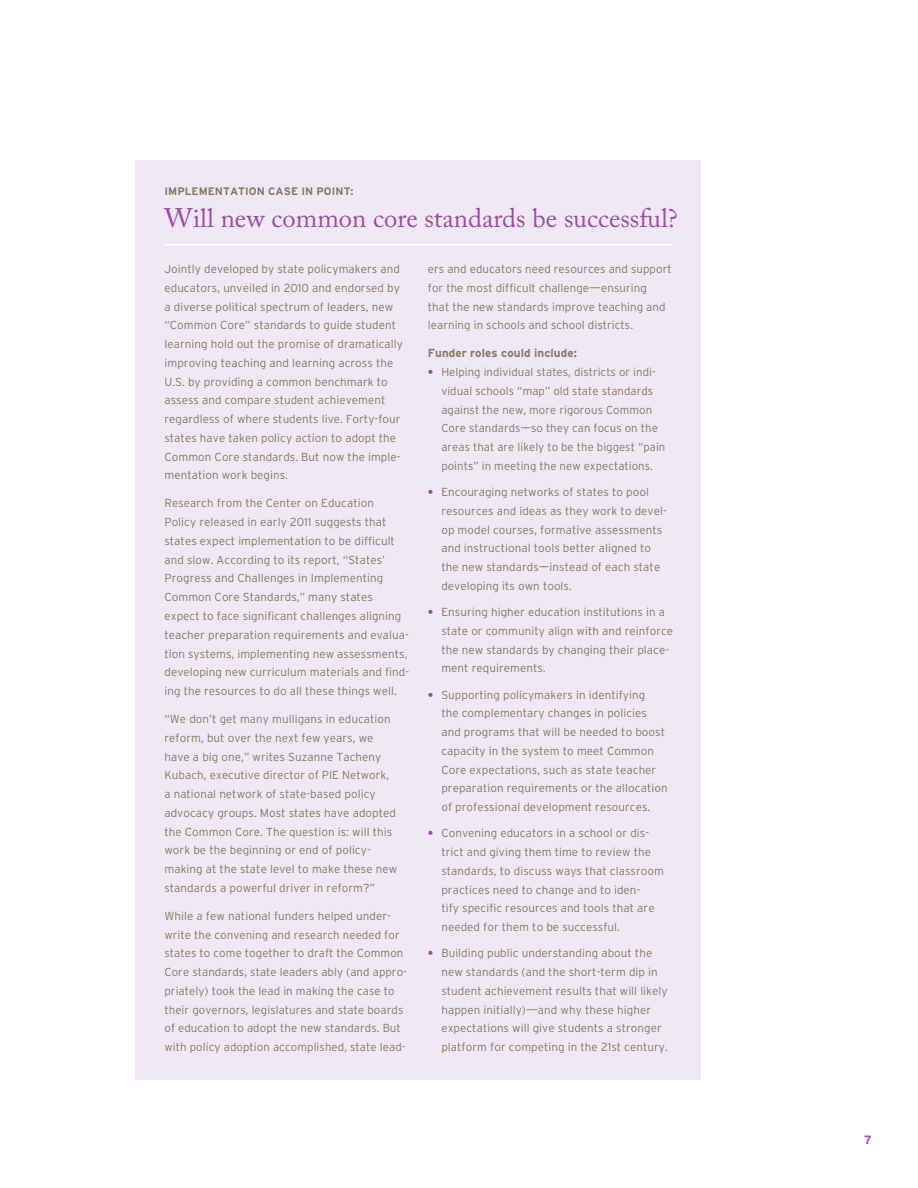
<style>
.page{position:relative;width:918px;height:1188px;background:#fff}
.page>*{position:absolute;margin:0;border:0;box-sizing:border-box;transform-origin:0 0}
.t1{font:26.7px "Adobe Caslon Pro";color:#9a4d9e}
.t2{font:700 12px "Interstate";color:#9a4d9e}
.t3{font:300 11.7px/18.8px "Interstate";letter-spacing:.005em;color:#8a7967}
.t4{font:700 11.7px "Interstate";letter-spacing:.005em;color:#8a7967}
.t5{font:700 10.8px "Interstate";letter-spacing:.005em;color:#8a7967}
.s1{font-weight:700;font-size:11.25px;color:#9a4d9e}
</style>
<div class="page">
<div style="left:135px;top:161px;width:566px;height:919px;background:#efe7f3"></div>
<hr style="left:164px;top:244px;width:507px;height:1px;background:#fff">
<p class="t5" style="left:164px;top:187px;width:191px">IMPLEMENTATION CASE IN POINT:</p>
<h1 class="t1" style="left:164px;top:206px;width:515px">Will new common core standards be successful?</h1>
<p class="t3" style="left:164px;top:261px;width:240px">Jointly developed by state policymakers and educators, unveiled in 2010 and endorsed by a diverse political spectrum of leaders, new “Common Core” standards to guide student learning hold out the promise of dramatically improving teaching and learning across the U.S. by providing a common benchmark to assess and compare student achievement regardless of where students live. Forty-four states have taken policy action to adopt the Common Core standards. But now the imple&shy;mentation work begins.</p>
<p class="t3" style="left:164px;top:495px;width:246px">Research from the Center on Education<br>Policy released in early 2011 suggests that states expect implementation to be difficult and slow. According to its report, “States’ Progress and Challenges in Implementing Common Core Standards,” many states expect to face significant challenges aligning teacher preparation requirements and evalua&shy;tion systems, implementing new assessments, developing new curriculum materials and find&shy;ing the resources to do all these things well.</p>
<p class="t3" style="left:164px;top:711px;width:234px">“We don’t get many mulligans in education reform, but over the next few years, we have a big one,” writes Suzanne Tacheny Kubach, executive director of PIE Network, a national network of state-based policy advocacy groups. Most states have adopted the Common Core. The question is: will this work be the beginning or end of policy&shy;making at the state level to make these new standards a powerful driver in reform?”</p>
<p class="t3" style="left:164px;top:907px;width:244px">While a few national funders helped under&shy;write the convening and research needed for states to come together to draft the Common Core standards, state leaders ably (and appro&shy;priately) took the lead in making the case to their governors, legislatures and state boards of education to adopt the new standards. But with policy adoption accomplished, state lead-</p>
<p class="t3" style="left:428px;top:261px;width:245px">ers and educators need resources and support for the most difficult challenge——ensuring<br>that the new standards improve teaching and learning in schools and school districts.</p>
<p class="t4" style="left:428px;top:349px;width:151px">Funder roles could include:</p>
<p class="t3" style="left:441px;top:364px;width:226px;text-indent:-14px"><span class="s1">•</span> Helping individual states, districts or indi&shy;vidual schools “map” old state standards against the new, more rigorous Common Core standards——so they can focus on the areas that are likely to be the biggest “pain points” in meeting the new expectations.</p>
<p class="t3" style="left:441px;top:484px;width:227px;text-indent:-13px"><span class="s1">•</span> Encouraging networks of states to pool resources and ideas as they work to devel&shy;op model courses, formative assessments and instructional tools better aligned to the new standards——instead of each state developing its own tools.</p>
<p class="t3" style="left:441px;top:604px;width:233px;text-indent:-13px"><span class="s1">•</span> Ensuring higher education institutions in a state or community align with and reinforce the new standards by changing their place&shy;ment requirements.</p>
<p class="t3" style="left:441px;top:686px;width:228px;text-indent:-13px"><span class="s1">•</span> Supporting policymakers in identifying<br>the complementary changes in policies and programs that will be needed to boost capacity in the system to meet Common Core expectations, such as state teacher preparation requirements or the allocation of professional development resources.</p>
<p class="t3" style="left:441px;top:825px;width:224px;text-indent:-13px"><span class="s1">•</span> Convening educators in a school or dis&shy;trict and giving them time to review the standards, to discuss ways that classroom practices need to change and to iden-<br>tify specific resources and tools that are needed for them to be successful.</p>
<p class="t3" style="left:441px;top:945px;width:228px;text-indent:-13px"><span class="s1">•</span> Building public understanding about the new standards (and the short-term dip in student achievement results that will likely happen initially)——and why these higher expectations will give students a stronger platform for competing in the 21st century.</p>
<p class="t2" style="left:864px;top:1135px;width:9px">7</p>
</div>
